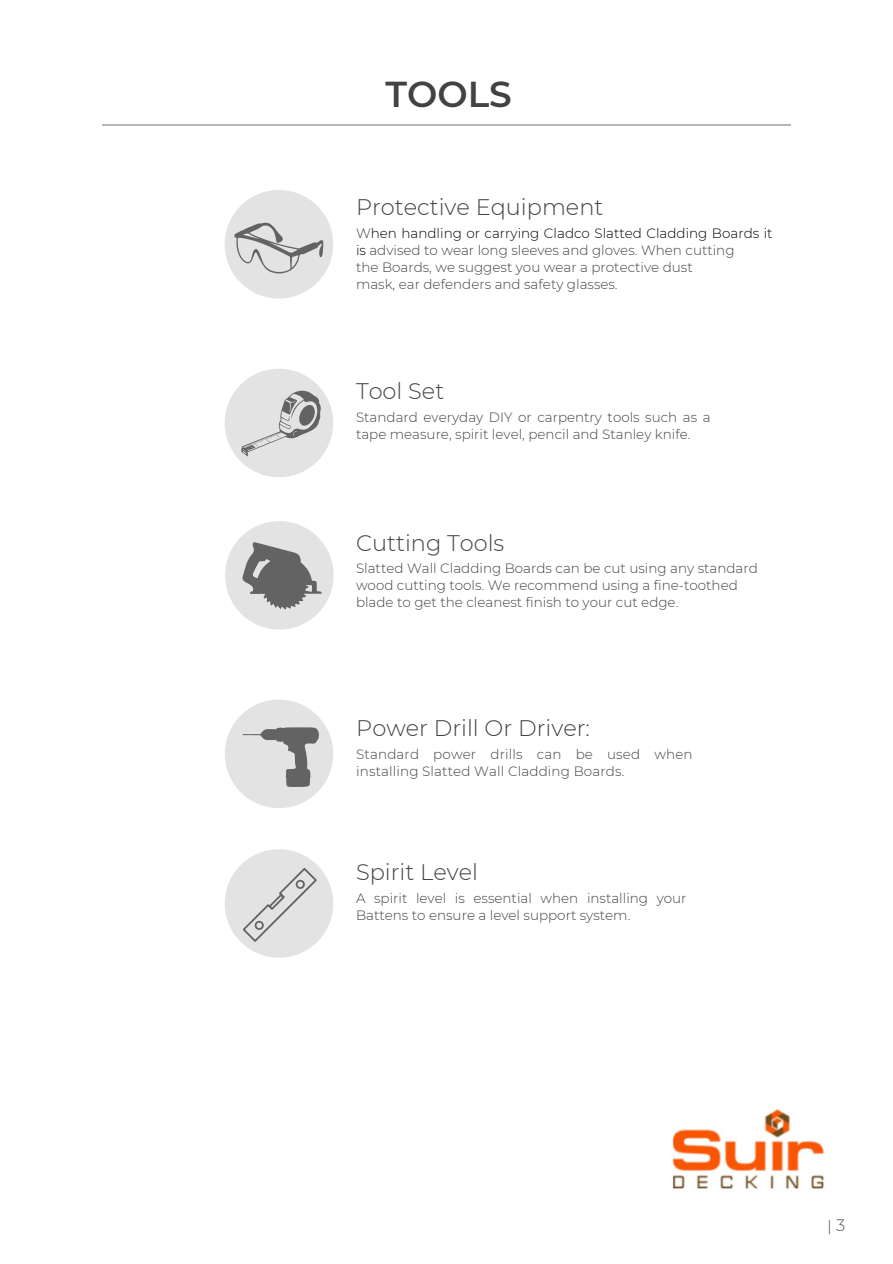
<style>
.page{position:relative;width:893px;height:1264px;background:#fff}
.page>*{position:absolute;margin:0;border:0;box-sizing:border-box;transform-origin:0 0}
.t1{font:600 36px "Montserrat";color:#424241}
.t2{font:300 22.5px "Montserrat";color:#424241}
.t3{font:300 16.5px "Montserrat";color:#575756}
.t4{font:300 13.5px/16.8px "Montserrat";color:#424241}
.s1{color:#000}
</style>
<div class="page">
<hr style="left:102px;top:124px;width:688px;height:2px;background:#b8b7b7">
<div style="left:225px;top:190px;width:108px;height:108px;background:#e3e3e3;border-radius:50%"></div>
<svg style="left:234px;top:222px;width:89px;height:52px"></svg>
<div style="left:225px;top:699px;width:108px;height:109px;background:#e3e3e3;border-radius:50%"></div>
<svg style="left:242px;top:727px;width:77px;height:60px"></svg>
<div style="left:225px;top:849px;width:108px;height:108px;background:#e3e3e3;border-radius:50%"></div>
<svg style="left:243px;top:868px;width:74px;height:74px"></svg>
<div style="left:225px;top:369px;width:108px;height:108px;background:#e3e3e3;border-radius:50%"></div>
<svg style="left:241px;top:390px;width:80px;height:66px"></svg>
<div style="left:225px;top:521px;width:108px;height:108px;background:#e3e3e3;border-radius:50%"></div>
<svg style="left:242px;top:542px;width:80px;height:68px"></svg>
<img style="left:672px;top:1109px;width:152px;height:80px">
<h1 class="t1" style="left:385px;top:72px;width:128px">TOOLS</h1>
<h2 class="t2" style="left:356px;top:194px;width:249px">Protective Equipment</h2>
<p class="t4" style="left:356px;top:225px;width:418px">W<span class="s1">hen handling or carrying Cladco Slatted Cladding Boards it is</span> advised to wear long sleeves and gloves. When cutting<br>the Boards, we suggest you wear a protective dust<br>mask, ear defenders and safety glasses.</p>
<h2 class="t2" style="left:356px;top:377px;width:90px">Tool Set</h2>
<p class="t4" style="left:356px;top:409px;width:356px">Standard everyday DIY or carpentry tools such as a tape measure, spirit level, pencil and Stanley knife.</p>
<h2 class="t2" style="left:356px;top:529px;width:150px">Cutting Tools</h2>
<p class="t4" style="left:356px;top:560px;width:403px">Slatted Wall Cladding Boards can be cut using any standard wood cutting tools. We recommend using a fine-toothed blade to get the cleanest finish to your cut edge.</p>
<h2 class="t2" style="left:356px;top:714px;width:235px">Power Drill Or Driver:</h2>
<p class="t4" style="left:356px;top:745px;width:338px">Standard power drills can be used when installing Slatted Wall Cladding Boards.</p>
<h2 class="t2" style="left:356px;top:858px;width:123px">Spirit Level</h2>
<p class="t4" style="left:356px;top:889px;width:332px">A spirit level is essential when installing your<br>Battens to ensure a level support system.</p>
<p class="t3" style="left:827px;top:1214px;width:20px">| 3</p>
</div>
